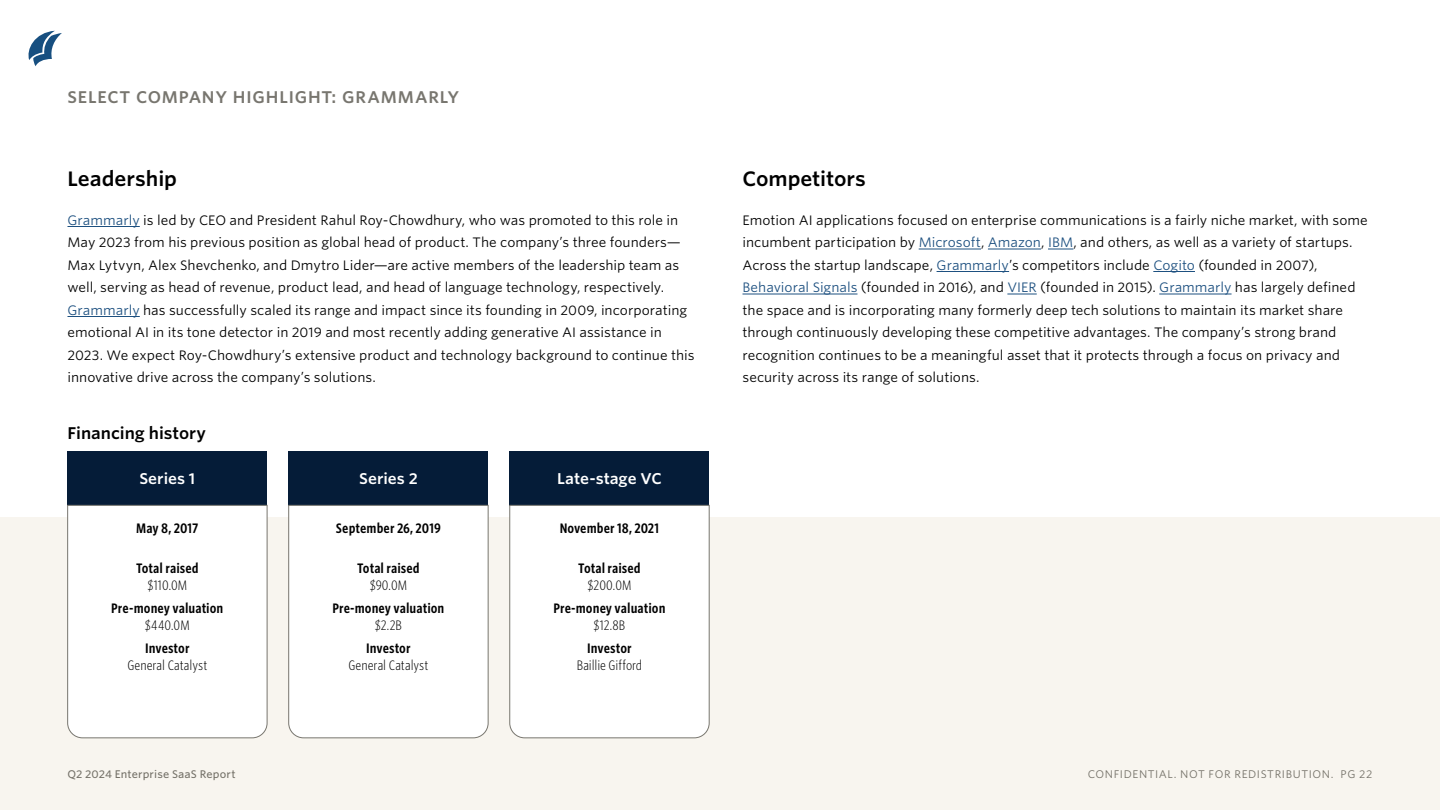
<style>
.page{position:relative;width:1440px;height:810px;background:#fff}
.page>*{position:absolute;margin:0;border:0;box-sizing:border-box;transform-origin:0 0}
.ETR_Subsection_header{font:600 20px "Whitney S Sm";color:#000}
.ETR_Section_tag{font:600 16.25px "Whitney S Sm";letter-spacing:.05em;color:#78766f}
.ETR_Table_title{font:600 16.25px "Whitney S Sm";letter-spacing:-.005em;color:#000}
.ETR_Financing_history_header{font:600 15px "Whitney S Sm";letter-spacing:-.005em;color:#fff}
.ETR_Body_copy{font:13.12px/22.5px "Whitney S Sm";color:#000}
.ETR_Financing_history_subhead{font:600 13.12px "Whitney Cond S Sm";letter-spacing:.005em;color:#000}
.ETR_Financing_history_content{font:300 13.12px "Whitney Cond S Sm";letter-spacing:.005em;color:#000}
.t1{font:10.62px "Whitney S Sm";letter-spacing:.055em;color:#78766f}
.t2{font:500 10.62px "Whitney S Sm";letter-spacing:.01em;color:#78766f}
.s1{color:#1d5080}
</style>
<div class="page">
<svg style="left:28px;top:31px;width:34px;height:35px"></svg>
<div style="left:0;top:518px;width:1440px;height:292px;background:#f8f5ef"></div>
<div style="left:68px;top:451px;width:199px;height:54px;background:#051c38"></div>
<div style="left:67px;top:505px;width:200px;height:233px;background:#fff"></div>
<div style="left:289px;top:451px;width:199px;height:54px;background:#051c38"></div>
<div style="left:288px;top:505px;width:200px;height:233px;background:#fff"></div>
<div style="left:510px;top:451px;width:199px;height:54px;background:#051c38"></div>
<div style="left:509px;top:505px;width:201px;height:233px;background:#fff"></div>
<hr style="left:68px;top:226px;width:72px;height:1px;background:#1d5080">
<hr style="left:68px;top:316px;width:72px;height:1px;background:#1d5080">
<hr style="left:919px;top:249px;width:62px;height:1px;background:#1d5080">
<hr style="left:988px;top:249px;width:53px;height:1px;background:#1d5080">
<svg style="left:1048px;top:249px;width:25px;height:1px"></svg>
<hr style="left:937px;top:271px;width:72px;height:1px;background:#1d5080">
<hr style="left:1153px;top:271px;width:42px;height:1px;background:#1d5080">
<hr style="left:742px;top:294px;width:116px;height:1px;background:#1d5080">
<hr style="left:1007px;top:294px;width:30px;height:1px;background:#1d5080">
<hr style="left:1159px;top:294px;width:73px;height:1px;background:#1d5080">
<p class="ETR_Section_tag" style="left:68px;top:86px;width:393px">SELECT COMPANY HIGHLIGHT: GRAMMARLY</p>
<p class="ETR_Subsection_header" style="left:68px;top:165px;width:111px">Leadership</p>
<p class="ETR_Body_copy" style="left:68px;top:208px;width:629px"><span class="s1">Grammarly</span> is led by CEO and President Rahul Roy-Chowdhury, who was promoted to this role in May 2023 from his previous position as global head of product. The company’s three founders— Max Lytvyn, Alex Shevchenko, and Dmytro Lider—are active members of the leadership team as well, serving as head of revenue, product lead, and head of language technology, respectively.<br><span class="s1">Grammarly</span> has successfully scaled its range and impact since its founding in 2009, incorporating emotional AI in its tone detector in 2019 and most recently adding generative AI assistance in 2023. We expect Roy-Chowdhury’s extensive product and technology background to continue this innovative drive across the company’s solutions.</p>
<p class="ETR_Table_title" style="left:68px;top:421px;width:140px">Financing history</p>
<p class="ETR_Financing_history_header" style="left:139px;top:468px;width:57px">Series 1</p>
<p class="ETR_Financing_history_subhead" style="left:136px;top:519px;width:64px">May 8, 2017</p>
<p class="ETR_Financing_history_subhead" style="left:136px;top:559px;width:64px">Total raised</p>
<p class="ETR_Financing_history_content" style="left:148px;top:577px;width:41px">$110.0M</p>
<p class="ETR_Financing_history_subhead" style="left:111px;top:599px;width:114px">Pre-money valuation</p>
<p class="ETR_Financing_history_content" style="left:145px;top:617px;width:46px">$440.0M</p>
<p class="ETR_Financing_history_subhead" style="left:145px;top:639px;width:46px">Investor</p>
<p class="ETR_Financing_history_content" style="left:127px;top:657px;width:81px">General Catalyst</p>
<p class="ETR_Financing_history_header" style="left:359px;top:468px;width:60px">Series 2</p>
<p class="ETR_Financing_history_subhead" style="left:336px;top:519px;width:106px">September 26, 2019</p>
<p class="ETR_Financing_history_subhead" style="left:357px;top:559px;width:64px">Total raised</p>
<p class="ETR_Financing_history_content" style="left:370px;top:577px;width:39px">$90.0M</p>
<p class="ETR_Financing_history_subhead" style="left:332px;top:599px;width:114px">Pre-money valuation</p>
<p class="ETR_Financing_history_content" style="left:375px;top:617px;width:29px">$2.2B</p>
<p class="ETR_Financing_history_subhead" style="left:366px;top:639px;width:46px">Investor</p>
<p class="ETR_Financing_history_content" style="left:348px;top:657px;width:81px">General Catalyst</p>
<p class="ETR_Financing_history_header" style="left:557px;top:468px;width:106px">Late-stage VC</p>
<p class="ETR_Financing_history_subhead" style="left:560px;top:519px;width:101px">November 18, 2021</p>
<p class="ETR_Financing_history_subhead" style="left:578px;top:559px;width:64px">Total raised</p>
<p class="ETR_Financing_history_content" style="left:587px;top:577px;width:45px">$200.0M</p>
<p class="ETR_Financing_history_subhead" style="left:553px;top:599px;width:114px">Pre-money valuation</p>
<p class="ETR_Financing_history_content" style="left:594px;top:617px;width:33px">$12.8B</p>
<p class="ETR_Financing_history_subhead" style="left:587px;top:639px;width:46px">Investor</p>
<p class="ETR_Financing_history_content" style="left:577px;top:657px;width:67px">Baillie Gifford</p>
<p class="ETR_Subsection_header" style="left:742px;top:165px;width:125px">Competitors</p>
<p class="ETR_Body_copy" style="left:742px;top:208px;width:627px">Emotion AI applications focused on enterprise communications is a fairly niche market, with some incumbent participation by <span class="s1">Microsoft</span>, <span class="s1">Amazon</span>, <span class="s1">IBM</span>, and others, as well as a variety of startups.<br>Across the startup landscape, <span class="s1">Grammarly</span>’s competitors include <span class="s1">Cogito</span> (founded in 2007), <span class="s1">Behavioral Signals</span> (founded in 2016), and <span class="s1">VIER</span> (founded in 2015). <span class="s1">Grammarly</span> has largely defined the space and is incorporating many formerly deep tech solutions to maintain its market share through continuously developing these competitive advantages. The company’s strong brand recognition continues to be a meaningful asset that it protects through a focus on privacy and security across its range of solutions.</p>
<p class="t2" style="left:68px;top:767px;width:170px">Q2 2024 Enterprise SaaS Report</p>
<p class="t1" style="left:1088px;top:767px;width:286px">CONFIDENTIAL. NOT FOR REDISTRIBUTION. PG 22</p>
</div>
